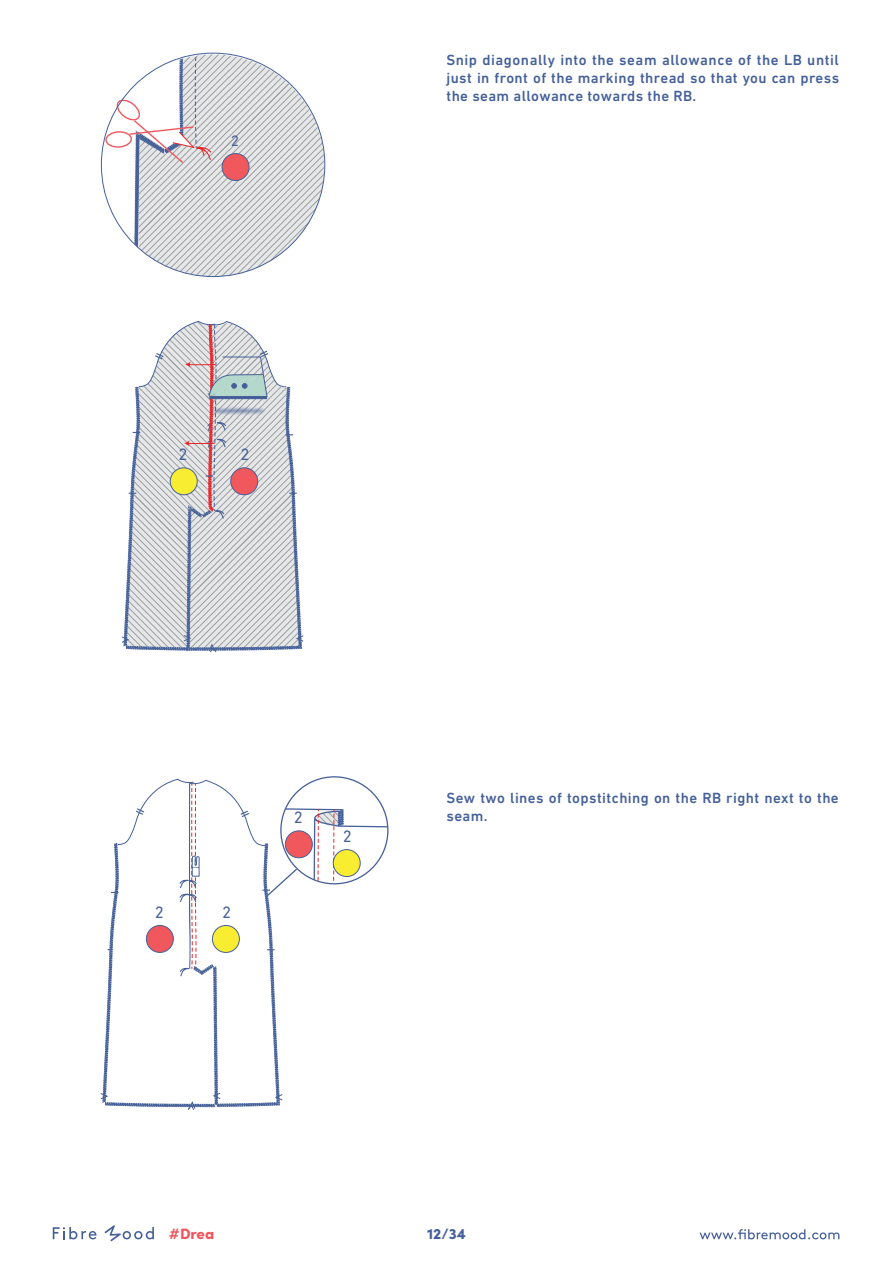
<style>
.page{position:relative;width:893px;height:1263px;background:#fff}
.page>*{position:absolute;margin:0;border:0;box-sizing:border-box;transform-origin:0 0}
.t1{font:16.8px "DIN Next LT Pro";color:#466099}
.t2{font:15.3px "DIN Next LT Pro";color:#466099}
.t3{font:500 15px/18px "DIN Next LT Pro";letter-spacing:.025em;color:#456099;text-align:justify}
.t4{font:900 15px "Sofia Pro";color:#f0565d}
.t5{font:900 15px "Sofia Pro";color:#456099}
</style>
<div class="page">
<svg style="left:699px;top:1229px;width:140px;height:10px"></svg>
<svg style="left:53px;top:1227px;width:44px;height:12px"></svg>
<svg style="left:104px;top:1225px;width:50px;height:16px"></svg>
<div style="left:105px;top:131px;width:27px;height:17px;border:1px solid #ef585e;border-radius:50%"></div>
<svg style="left:114px;top:54px;width:210px;height:223px"></svg>
<svg style="left:121px;top:320px;width:183px;height:333px"></svg>
<svg style="left:100px;top:778px;width:289px;height:332px"></svg>
<p class="t2" style="left:231px;top:132px;width:10px">2</p>
<p class="t1" style="left:178px;top:444px;width:11px">2</p>
<p class="t1" style="left:241px;top:445px;width:11px">2</p>
<p class="t3" style="left:446px;top:51px;width:394px">Snip diagonally into the seam allowance of the LB until just in front of the marking thread so that you can press the seam allowance towards the RB.</p>
<p class="t1" style="left:155px;top:902px;width:11px">2</p>
<p class="t1" style="left:222px;top:902px;width:11px">2</p>
<p class="t1" style="left:294px;top:808px;width:11px">2</p>
<p class="t1" style="left:343px;top:826px;width:11px">2</p>
<p class="t3" style="left:446px;top:789px;width:394px">Sew two lines of topstitching on the RB right next to the seam.</p>
<p class="t4" style="left:169px;top:1222px;width:47px">#Drea</p>
<p class="t5" style="left:427px;top:1222px;width:40px">12/34</p>
</div>
